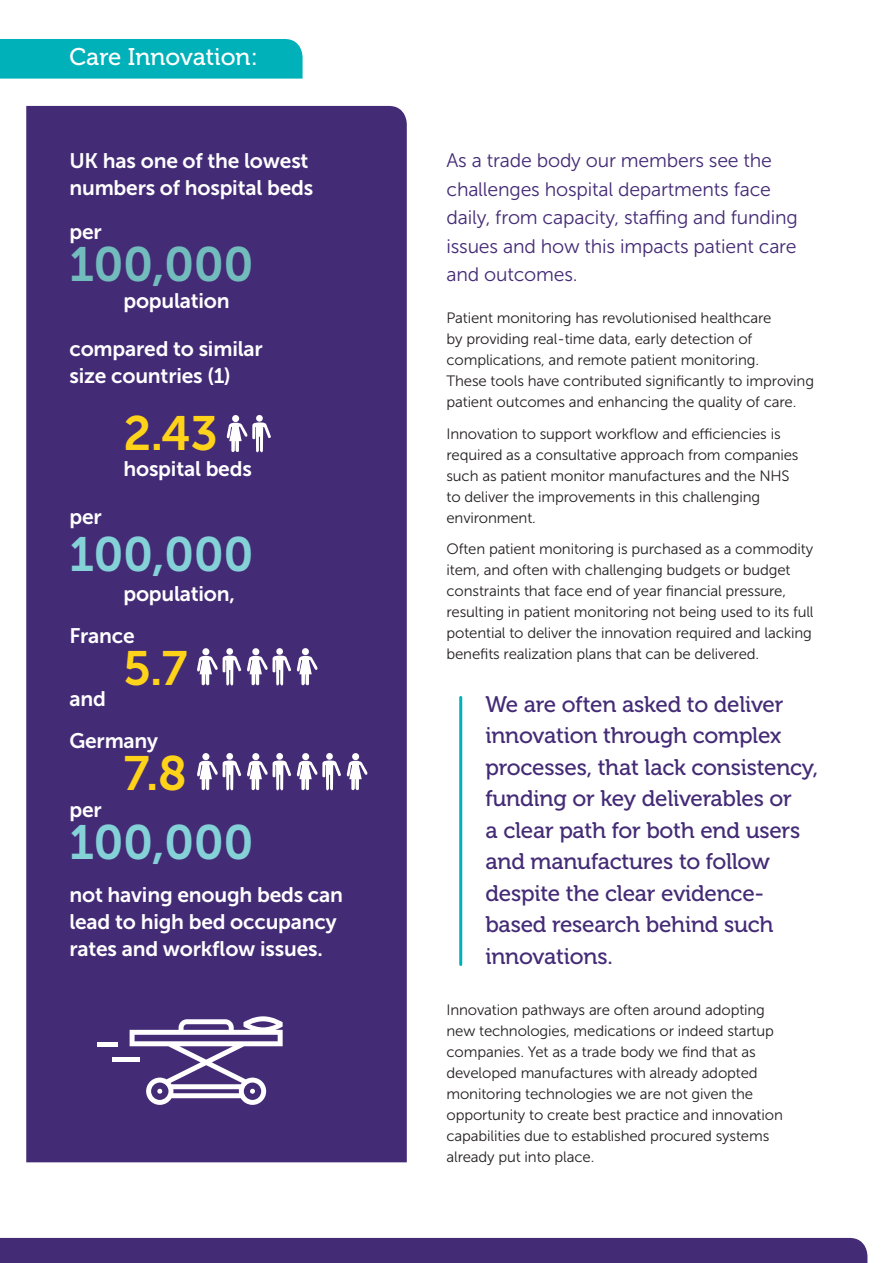
<style>
.page{position:relative;width:893px;height:1263px;background:#fff}
.page>*{position:absolute;margin:0;border:0;box-sizing:border-box;transform-origin:0 0}
.t1{font:48px "Museo Sans 700";letter-spacing:-.01em;color:#84d1d7}
.t2{font:48px "Museo Sans 700";color:#fed319}
.t3{font:48px "Museo Sans 700";letter-spacing:-.01em;color:#73bcbd}
.t4{font:24px "Museo 500";color:#fff}
.t5{font:22.5px/31.5px "Museo 500";letter-spacing:-.01em;color:#442b76}
.t6{font:21px/27px "Museo Sans 700";letter-spacing:-.01em;color:#fff}
.t7{font:19.5px/28.5px "Museo Sans 300";letter-spacing:-.01em;color:#442b76}
.t8{font:15px/21px "Museo Sans 300";letter-spacing:-.01em;color:#231f20}
</style>
<div class="page">
<div style="left:0;top:1238px;width:867px;height:25px;background:#442b76"></div>
<div style="left:0;top:39px;width:303px;height:40px;background:#00b1b9"></div>
<div style="left:26px;top:106px;width:381px;height:1056px;background:#442b76"></div>
<div style="left:276px;top:753px;width:7px;height:7px;background:#fff;border-radius:50%"></div>
<div style="left:226px;top:753px;width:7px;height:7px;background:#fff;border-radius:50%"></div>
<svg style="left:247px;top:760px;width:44px;height:32px"></svg>
<div style="left:252px;top:753px;width:7px;height:7px;background:#fff;border-radius:50%"></div>
<svg style="left:197px;top:760px;width:44px;height:32px"></svg>
<div style="left:202px;top:753px;width:7px;height:7px;background:#fff;border-radius:50%"></div>
<div style="left:276px;top:648px;width:7px;height:7px;background:#fff;border-radius:50%"></div>
<div style="left:226px;top:648px;width:7px;height:7px;background:#fff;border-radius:50%"></div>
<svg style="left:247px;top:655px;width:44px;height:32px"></svg>
<div style="left:252px;top:648px;width:7px;height:7px;background:#fff;border-radius:50%"></div>
<svg style="left:197px;top:655px;width:44px;height:32px"></svg>
<div style="left:202px;top:648px;width:7px;height:7px;background:#fff;border-radius:50%"></div>
<div style="left:256px;top:415px;width:7px;height:7px;background:#fff;border-radius:50%"></div>
<svg style="left:227px;top:422px;width:44px;height:32px"></svg>
<div style="left:232px;top:415px;width:7px;height:7px;background:#fff;border-radius:50%"></div>
<div style="left:326px;top:753px;width:7px;height:7px;background:#fff;border-radius:50%"></div>
<svg style="left:347px;top:761px;width:21px;height:31px"></svg>
<div style="left:352px;top:753px;width:7px;height:7px;background:#fff;border-radius:50%"></div>
<svg style="left:297px;top:760px;width:44px;height:32px"></svg>
<div style="left:302px;top:753px;width:7px;height:7px;background:#fff;border-radius:50%"></div>
<svg style="left:297px;top:656px;width:21px;height:31px"></svg>
<div style="left:302px;top:648px;width:7px;height:7px;background:#fff;border-radius:50%"></div>
<div style="left:112px;top:1056px;width:27px;height:5px;background:#fff"></div>
<div style="left:98px;top:1042px;width:20px;height:5px;background:#fff"></div>
<svg style="left:130px;top:1016px;width:153px;height:89px"></svg>
<hr style="left:459px;top:697px;width:3px;height:267px;background:#00b1b9">
<p class="t4" style="left:69px;top:43px;width:190px">Care Innovation:</p>
<p class="t6" style="left:69px;top:148px;width:241px">UK has one of the lowest</p>
<p class="t6" style="left:69px;top:175px;width:245px">numbers of hospital beds</p>
<p class="t6" style="left:69px;top:218px;width:34px">per</p>
<p class="t3" style="left:69px;top:238px;width:186px">100,000</p>
<p class="t6" style="left:123px;top:287px;width:108px">population</p>
<p class="t6" style="left:69px;top:335px;width:195px">compared to similar size countries (1)</p>
<p class="t2" style="left:123px;top:407px;width:96px">2.43</p>
<p class="t6" style="left:123px;top:455px;width:130px">hospital beds</p>
<p class="t6" style="left:69px;top:503px;width:34px">per</p>
<p class="t1" style="left:69px;top:527px;width:186px">100,000</p>
<p class="t6" style="left:123px;top:580px;width:113px">population,</p>
<p class="t6" style="left:69px;top:622px;width:67px">France</p>
<p class="t2" style="left:123px;top:641px;width:66px">5.7</p>
<p class="t6" style="left:69px;top:685px;width:38px">and</p>
<p class="t6" style="left:69px;top:727px;width:90px">Germany</p>
<p class="t2" style="left:123px;top:746px;width:65px">7.8</p>
<p class="t6" style="left:69px;top:796px;width:34px">per</p>
<p class="t1" style="left:69px;top:815px;width:186px">100,000</p>
<p class="t6" style="left:69px;top:881px;width:275px">not having enough beds can</p>
<p class="t6" style="left:69px;top:908px;width:269px">lead to high bed occupancy</p>
<p class="t6" style="left:69px;top:935px;width:255px">rates and workflow issues.</p>
<p class="t7" style="left:446px;top:146px;width:353px">As a trade body our members see the challenges hospital departments face daily, from capacity, staffing and funding issues and how this impacts patient care and outcomes.</p>
<p class="t8" style="left:446px;top:308px;width:326px">Patient monitoring has revolutionised healthcare by providing real-time data, early detection of complications, and remote patient monitoring.</p>
<p class="t8" style="left:446px;top:371px;width:369px">These tools have contributed significantly to improving patient outcomes and enhancing the quality of care.</p>
<p class="t8" style="left:446px;top:423px;width:354px">Innovation to support workflow and efficiencies is required as a consultative approach from companies such as patient monitor manufactures and the NHS to deliver the improvements in this challenging environment.</p>
<p class="t8" style="left:446px;top:539px;width:369px">Often patient monitoring is purchased as a commodity item, and often with challenging budgets or budget constraints that face end of year financial pressure, resulting in patient monitoring not being used to its full potential to deliver the innovation required and lacking benefits realization plans that can be delivered.</p>
<p class="t5" style="left:485px;top:689px;width:334px">We are often asked to deliver innovation through complex processes, that lack consistency, funding or key deliverables or<br>a clear path for both end users and manufactures to follow despite the clear evidence&shy;based research behind such innovations.</p>
<p class="t8" style="left:446px;top:999px;width:338px">Innovation pathways are often around adopting new technologies, medications or indeed startup companies. Yet as a trade body we find that as developed manufactures with already adopted monitoring technologies we are not given the opportunity to create best practice and innovation capabilities due to established procured systems already put into place.</p>
</div>
